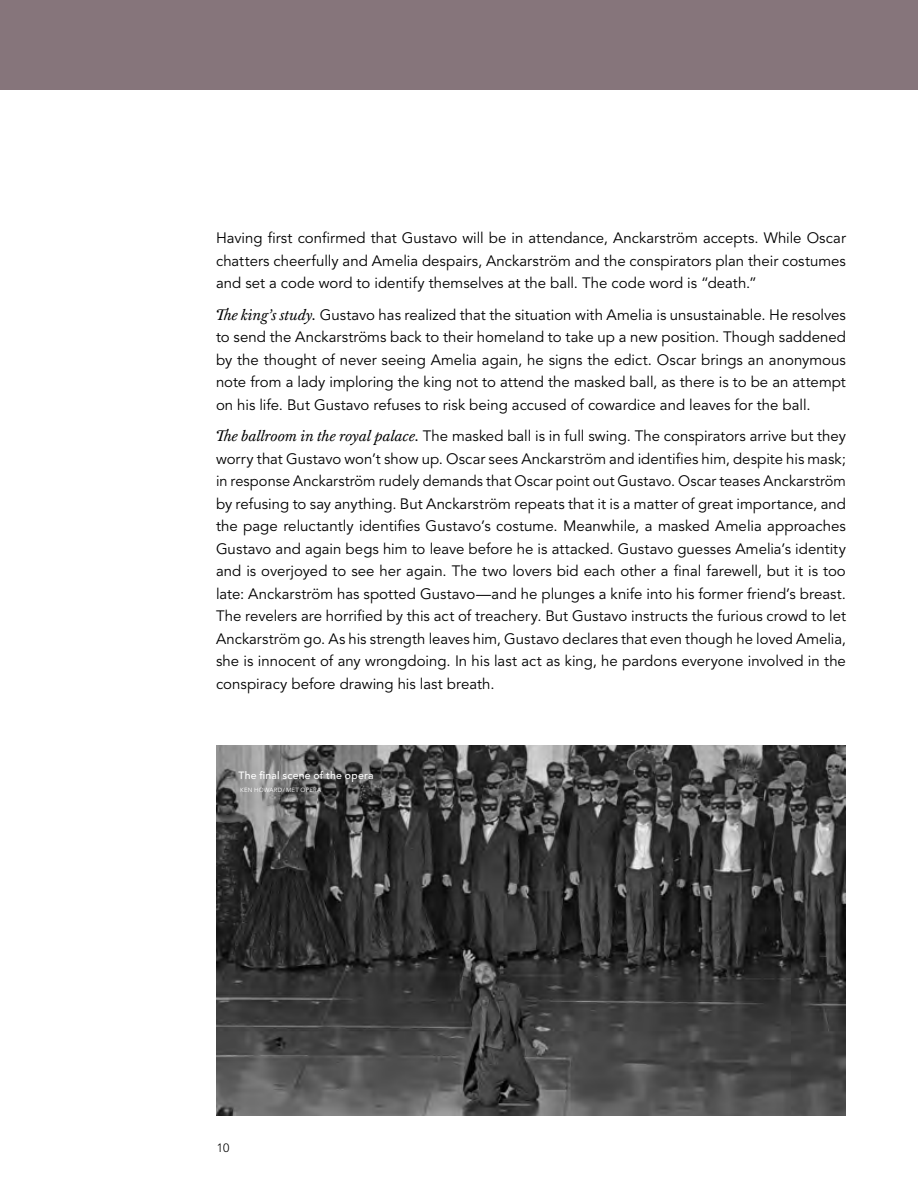
<style>
.page{position:relative;width:918px;height:1188px;background:#fff}
.page>*{position:absolute;margin:0;border:0;box-sizing:border-box;transform-origin:0 0}
.t1{font:15px/22.5px "Avenir LT Pro";color:#000;text-align:justify}
.t2{font:300 12px "Avenir LT Pro";color:#000}
.t3{font:500 10.5px "Avenir LT Pro";letter-spacing:.02em;color:#fff}
.t4{font:6px "Avenir LT Pro";letter-spacing:.035em;color:#fff}
.s1{font-family:"Baskerville Ten Pro";font-style:italic}
</style>
<div class="page">
<div style="left:0;top:0;width:918px;height:90px;background:#86757b"></div>
<img style="left:216px;top:745px;width:630px;height:371px">
<p class="t1" style="left:216px;top:227px;width:632px">Having first confirmed that Gustavo will be in attendance, Anckarström accepts. While Oscar chatters cheerfully and Amelia despairs, Anckarström and the conspirators plan their costumes and set a code word to identify themselves at the ball. The code word is “death.”</p>
<p class="t1" style="left:216px;top:303px;width:632px"><span class="s1">The king’s study.</span> Gustavo has realized that the situation with Amelia is unsustainable. He resolves to send the Anckarströms back to their homeland to take up a new position. Though saddened by the thought of never seeing Amelia again, he signs the edict. Oscar brings an anonymous note from a lady imploring the king not to attend the masked ball, as there is to be an attempt on his life. But Gustavo refuses to risk being accused of cowardice and leaves for the ball.</p>
<p class="t1" style="left:216px;top:425px;width:632px"><span class="s1">The ballroom in the royal palace.</span> The masked ball is in full swing. The conspirators arrive but they worry that Gustavo won’t show up. Oscar sees Anckarström and identifies him, despite his mask; in response Anckarström rudely demands that Oscar point out Gustavo. Oscar teases Anckarström by refusing to say anything. But Anckarström repeats that it is a matter of great importance, and the page reluctantly identifies Gustavo’s costume. Meanwhile, a masked Amelia approaches Gustavo and again begs him to leave before he is attacked. Gustavo guesses Amelia’s identity and is overjoyed to see her again. The two lovers bid each other a final farewell, but it is too late: Anckarström has spotted Gustavo—and he plunges a knife into his former friend’s breast.<br>The revelers are horrified by this act of treachery. But Gustavo instructs the furious crowd to let Anckarström go. As his strength leaves him, Gustavo declares that even though he loved Amelia, she is innocent of any wrongdoing. In his last act as king, he pardons everyone involved in the conspiracy before drawing his last breath.</p>
<p class="t3" style="left:239px;top:769px;width:137px">The final scene of the opera</p>
<p class="t4" style="left:240px;top:786px;width:83px">KEN HOWARD/MET OPERA</p>
<p class="t2" style="left:217px;top:1141px;width:14px">10</p>
</div>
